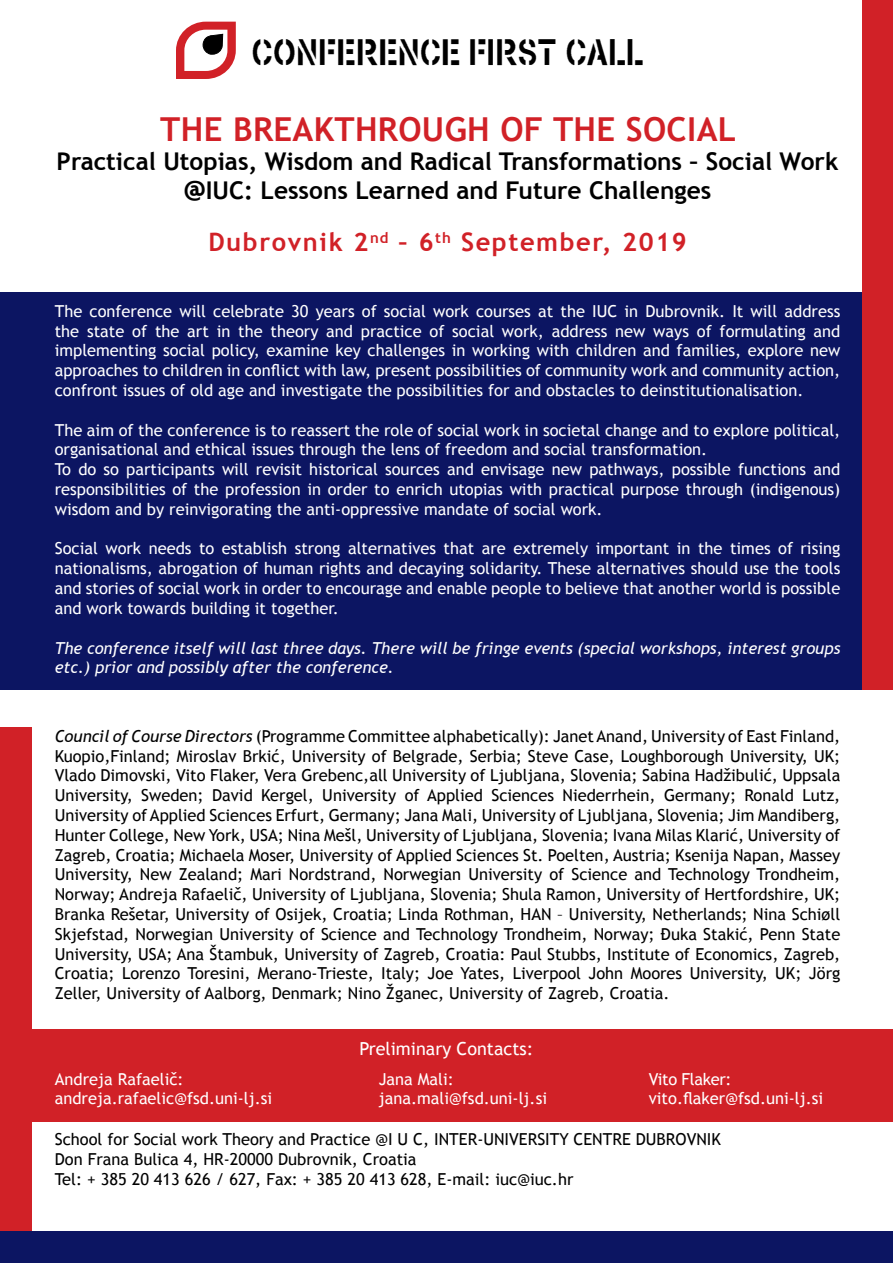
<style>
.page{position:relative;width:893px;height:1263px;background:#fff}
.page>*{position:absolute;margin:0;border:0;box-sizing:border-box;transform-origin:0 0}
.t1{font:700 33px "Trebuchet MS";letter-spacing:.01em;color:#d12127}
.t2{font:33px "Browning";letter-spacing:.01em;color:#000}
.t3{font:700 25.5px "Trebuchet MS";letter-spacing:.06em;color:#d12127}
.t4{font:700 24.45px/28.5px "Trebuchet MS";color:#000;text-align:center}
.t5{font:18px "Trebuchet MS";color:#fff}
.t6{font:16.5px/19.8px "Trebuchet MS";color:#000;text-align:justify}
.t7{font:16.5px/19.8px "Trebuchet MS";color:#fff;text-align:justify}
.t8{font:italic 16.5px/19.8px "Trebuchet MS";color:#fff}
.t9{font:16.5px "Trebuchet MS";letter-spacing:-.02em;color:#fff}
.s1{font-size:28.5px}
.s2{font-style:italic}
</style>
<div class="page">
<div style="left:0;top:292px;width:893px;height:397px;background:#0c1562"></div>
<div style="left:862px;top:0;width:31px;height:689px;background:#d12127"></div>
<svg style="left:176px;top:22px;width:60px;height:57px"></svg>
<div style="left:0;top:727px;width:32px;height:536px;background:#d12127"></div>
<div style="left:1px;top:1030px;width:892px;height:92px;background:#d12127"></div>
<div style="left:0;top:1231px;width:893px;height:32px;background:#0c1562"></div>
<h1 class="t2" style="left:252px;top:34px;width:394px">CONFERENCE FIRST CALL</h1>
<h1 class="t1" style="left:160px;top:109px;width:577px">THE BREAKTHROUGH OF THE SOCIAL</h1>
<h3 class="t4" style="left:57px;top:148px;width:783px">Practical Utopias, Wisdom and Radical Transformations – Social Work <span class="s1">@</span>IUC: Lessons Learned and Future Challenges</h3>
<h2 class="t3" style="left:208px;top:226px;width:480px">Dubrovnik 2<sup>nd</sup> – 6<sup>th</sup> September, 2019</h2>
<p class="t7" style="left:55px;top:301px;width:787px">The conference will celebrate 30 years of social work courses at the IUC in Dubrovnik. It will address the state of the art in the theory and practice of social work, address new ways of formulating and implementing social policy, examine key challenges in working with children and families, explore new approaches to children in conflict with law, present possibilities of community work and community action, confront issues of old age and investigate the possibilities for and obstacles to deinstitutionalisation.</p>
<p class="t7" style="left:55px;top:420px;width:787px;text-align:left">The aim of the conference is to reassert the role of social work in societal change and to explore political, organisational and ethical issues through the lens of freedom and social transformation.<br>To do so participants will revisit historical sources and envisage new pathways, possible functions and responsibilities of the profession in order to enrich utopias with practical purpose through (indigenous) wisdom and by reinvigorating the anti-oppressive mandate of social work.</p>
<p class="t7" style="left:55px;top:539px;width:787px">Social work needs to establish strong alternatives that are extremely important in the times of rising nationalisms, abrogation of human rights and decaying solidarity. These alternatives should use the tools and stories of social work in order to encourage and enable people to believe that another world is possible and work towards building it together.</p>
<p class="t8" style="left:55px;top:638px;width:787px">The conference itself will last three days. There will be fringe events (special workshops, interest groups etc.) prior and possibly after the conference.</p>
<p class="t6" style="left:55px;top:726px;width:787px"><span class="s2">Council of Course Directors</span> (Programme Committee alphabetically): Janet Anand, University of East Finland, Kuopio,Finland; Miroslav Brkić, University of Belgrade, Serbia; Steve Case, Loughborough University, UK; Vlado Dimovski, Vito Flaker, Vera Grebenc,all University of Ljubljana, Slovenia; Sabina Hadžibulić, Uppsala University, Sweden; David Kergel, University of Applied Sciences Niederrhein, Germany; Ronald Lutz, University of Applied Sciences Erfurt, Germany; Jana Mali, University of Ljubljana, Slovenia; Jim Mandiberg, Hunter College, New York, USA; Nina Mešl, University of Ljubljana, Slovenia; Ivana Milas Klarić, University of Zagreb, Croatia; Michaela Moser, University of Applied Sciences St. Poelten, Austria; Ksenija Napan, Massey University, New Zealand; Mari Nordstrand, Norwegian University of Science and Technology Trondheim, Norway; Andreja Rafaelič, University of Ljubljana, Slovenia; Shula Ramon, University of Hertfordshire, UK; Branka Rešetar, University of Osijek, Croatia; Linda Rothman, HAN – University, Netherlands; Nina Schiøll Skjefstad, Norwegian University of Science and Technology Trondheim, Norway; Đuka Stakić, Penn State University, USA; Ana Štambuk, University of Zagreb, Croatia: Paul Stubbs, Institute of Economics, Zagreb, Croatia; Lorenzo Toresini, Merano-Trieste, Italy; Joe Yates, Liverpool John Moores University, UK; Jörg Zeller, University of Aalborg, Denmark; Nino Žganec, University of Zagreb, Croatia.</p>
<p class="t5" style="left:360px;top:1038px;width:175px">Preliminary Contacts:</p>
<p class="t7" style="left:55px;top:1069px;width:130px">Andreja Rafaelič:</p>
<p class="t7" style="left:379px;top:1069px;width:77px">Jana Mali:</p>
<p class="t9" style="left:649px;top:1069px;width:84px">Vito Flaker:</p>
<p class="t7" style="left:55px;top:1089px;width:219px">andreja.rafaelic@fsd.uni-lj.si</p>
<p class="t7" style="left:379px;top:1089px;width:170px">jana.mali@fsd.uni-lj.si</p>
<p class="t7" style="left:649px;top:1089px;width:176px">vito.flaker@fsd.uni-lj.si</p>
<p class="t6" style="left:55px;top:1129px;width:668px;text-align:left">School for Social work Theory and Practice @I U C, INTER-UNIVERSITY CENTRE DUBROVNIK<br>Don Frana Bulica 4, HR-20000 Dubrovnik, Croatia<br>Tel: + 385 20 413 626 / 627, Fax: + 385 20 413 628, E-mail: iuc@iuc.hr</p>
</div>
